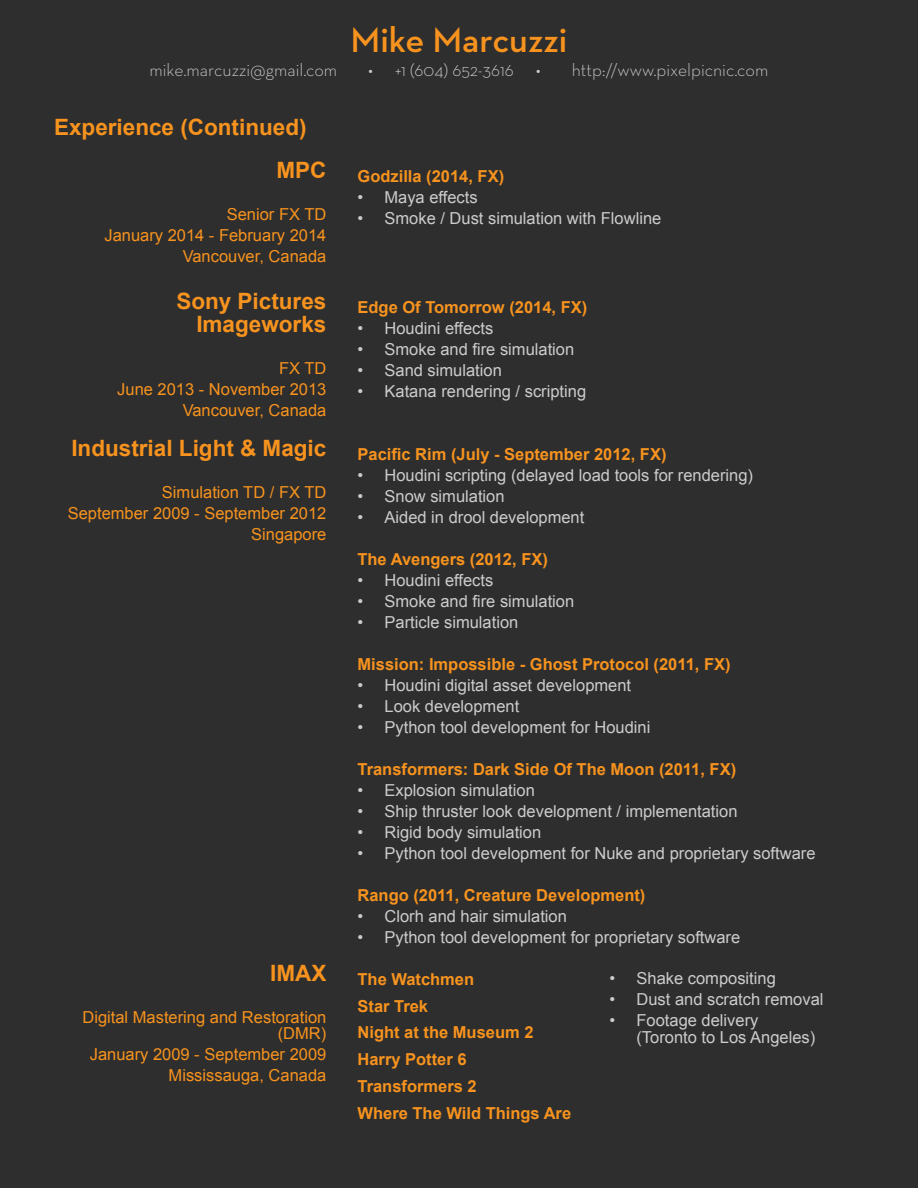
<style>
.page{position:relative;width:918px;height:1188px;background:#2e2e2e}
.page>*{position:absolute;margin:0;border:0;box-sizing:border-box;transform-origin:0 0}
.t1{font:600 36px "Neutra Text";color:#f7931e}
.t2{font:700 22.5px/22.5px "Arial";color:#f7931e;text-align:right}
.t3{font:300 18px "Neutra Text";color:#ccc}
.t4{font:16.5px/16.5px "Arial";color:#ccc}
.t5{font:700 16.5px/27px "Arial";color:#f7931e}
.t6{font:16.5px/21px "Arial";color:#f7931e;text-align:right}
</style>
<div class="page">
<h1 class="t1" style="left:351px;top:18px;width:218px">Mike Marcuzzi</h1>
<p class="t3" style="left:150px;top:58px;width:189px">mike.marcuzzi@gmail.com</p>
<p class="t3" style="left:368px;top:58px;width:174px">• +1 (604) 652-3616 •</p>
<p class="t3" style="left:572px;top:58px;width:198px">http://www.pixelpicnic.com</p>
<h2 class="t2" style="left:54px;top:117px;width:254px">Experience (Continued)</h2>
<h2 class="t2" style="left:276px;top:160px;width:51px">MPC</h2>
<p class="t6" style="left:104px;top:204px;width:223px">Senior FX TD<br>January 2014 - February 2014<br>Vancouver, Canada</p>
<h2 class="t2" style="left:176px;top:291px;width:152px">Sony Pictures<br>Imageworks</h2>
<p class="t6" style="left:117px;top:357px;width:211px">FX TD<br>June 2013 - November 2013<br>Vancouver, Canada</p>
<h2 class="t2" style="left:71px;top:438px;width:257px">Industrial Light &amp; Magic</h2>
<p class="t6" style="left:68px;top:482px;width:260px">Simulation TD / FX TD<br>September 2009 - September 2012<br>Singapore</p>
<h2 class="t2" style="left:270px;top:962px;width:58px">IMAX</h2>
<p class="t6" style="left:82px;top:1009px;width:245px;line-height:16.5px">Digital Mastering and Restoration (DMR)</p>
<p class="t6" style="left:90px;top:1044px;width:238px">January 2009 - September 2009<br>Mississauga, Canada</p>
<p class="t5" style="left:357px;top:163px;width:148px">Godzilla (2014, FX)</p>
<p class="t4" style="left:357px;top:189px;width:122px">• Maya effects</p>
<p class="t4" style="left:357px;top:210px;width:305px">• Smoke / Dust simulation with Flowline</p>
<p class="t5" style="left:358px;top:294px;width:231px">Edge Of Tomorrow (2014, FX)</p>
<p class="t4" style="left:358px;top:320px;width:137px">• Houdini effects</p>
<p class="t4" style="left:358px;top:341px;width:218px">• Smoke and fire simulation</p>
<p class="t4" style="left:358px;top:362px;width:146px">• Sand simulation</p>
<p class="t4" style="left:358px;top:383px;width:230px">• Katana rendering / scripting</p>
<p class="t5" style="left:358px;top:441px;width:311px">Pacific Rim (July - September 2012, FX)</p>
<p class="t4" style="left:358px;top:467px;width:397px">• Houdini scripting (delayed load tools for rendering)</p>
<p class="t4" style="left:358px;top:488px;width:149px">• Snow simulation</p>
<p class="t4" style="left:358px;top:509px;width:228px">• Aided in drool development</p>
<p class="t5" style="left:358px;top:546px;width:192px">The Avengers (2012, FX)</p>
<p class="t4" style="left:358px;top:572px;width:137px">• Houdini effects</p>
<p class="t4" style="left:358px;top:593px;width:218px">• Smoke and fire simulation</p>
<p class="t4" style="left:358px;top:614px;width:162px">• Particle simulation</p>
<p class="t5" style="left:358px;top:651px;width:375px">Mission: Impossible - Ghost Protocol (2011, FX)</p>
<p class="t4" style="left:358px;top:677px;width:275px">• Houdini digital asset development</p>
<p class="t4" style="left:358px;top:698px;width:163px">• Look development</p>
<p class="t4" style="left:358px;top:719px;width:294px">• Python tool development for Houdini</p>
<p class="t5" style="left:358px;top:756px;width:380px">Transformers: Dark Side Of The Moon (2011, FX)</p>
<p class="t4" style="left:358px;top:782px;width:179px">• Explosion simulation</p>
<p class="t4" style="left:358px;top:803px;width:382px">• Ship thruster look development / implementation</p>
<p class="t4" style="left:358px;top:824px;width:185px">• Rigid body simulation</p>
<p class="t4" style="left:358px;top:845px;width:460px">• Python tool development for Nuke and proprietary software</p>
<p class="t5" style="left:358px;top:882px;width:289px">Rango (2011, Creature Development)</p>
<p class="t4" style="left:358px;top:908px;width:211px">• Clorh and hair simulation</p>
<p class="t4" style="left:358px;top:929px;width:384px">• Python tool development for proprietary software</p>
<p class="t5" style="left:358px;top:966px;width:215px">The Watchmen<br>Star Trek<br>Night at the Museum 2<br>Harry Potter 6<br>Transformers 2<br>Where The Wild Things Are</p>
<p class="t4" style="left:610px;top:971px;width:168px">• Shake compositing</p>
<p class="t4" style="left:610px;top:992px;width:216px">• Dust and scratch removal</p>
<p class="t4" style="left:636px;top:1013px;width:180px;text-indent:-27px">• Footage delivery (Toronto to Los Angeles)</p>
</div>
